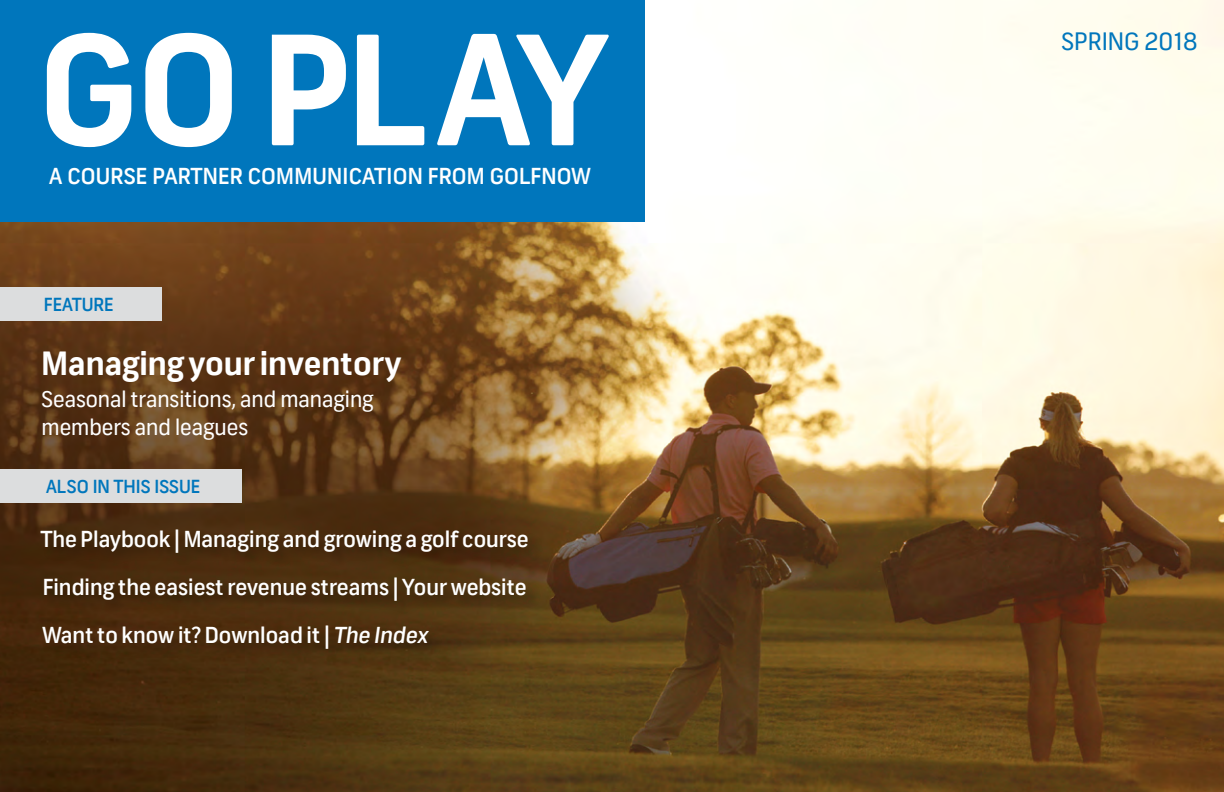
<style>
.page{position:relative;width:1224px;height:792px;background:#fff}
.page>*{position:absolute;margin:0;border:0;box-sizing:border-box;transform-origin:0 0}
.t1{font:700 32px "NBCSN Frank";color:#fff}
.t2{font:24px "NBCSN Frank";color:#0076bc}
.t3{font:500 22px/48px "NBCSN Frank";color:#fff;text-align:justify}
.t4{font:22px/28px "NBCSN Frank";color:#fff}
.t5{font:500 18px "NBCSN Frank";color:#0076bc}
</style>
<div class="page">
<img style="left:0;top:0;width:1224px;height:792px">
<div style="left:0;top:0;width:645px;height:221px;background:#0076bc"></div>
<svg style="left:47px;top:33px;width:84px;height:114px"></svg>
<svg style="left:145px;top:33px;width:87px;height:114px"></svg>
<svg style="left:272px;top:35px;width:74px;height:110px"></svg>
<svg style="left:357px;top:35px;width:67px;height:110px"></svg>
<svg style="left:437px;top:34px;width:172px;height:111px"></svg>
<div style="left:0;top:288px;width:161px;height:33px;background:#dcddde"></div>
<div style="left:0;top:470px;width:241px;height:33px;background:#dcddde"></div>
<div style="left:38px;top:528px;width:506px;height:136px;background:#000;opacity:.3"></div>
<p class="t3" style="left:49px;top:153px;width:543px">A COURSE PARTNER COMMUNICATION FROM GOLFNOW</p>
<p class="t5" style="left:44px;top:294px;width:71px">FEATURE</p>
<h1 class="t1" style="left:42px;top:344px;width:361px">Managing your inventory</h1>
<p class="t4" style="left:42px;top:386px;width:334px">Seasonal transitions, and managing members and leagues</p>
<p class="t5" style="left:46px;top:475px;width:156px">ALSO IN THIS ISSUE</p>
<p class="t3" style="left:41px;top:516px;width:490px">The Playbook | Managing and growing a golf course Finding the easiest revenue streams | Your website Want to know it? Download it | The Index</p>
<p class="t2" style="left:1062px;top:27px;width:138px">SPRING 2018</p>
</div>
